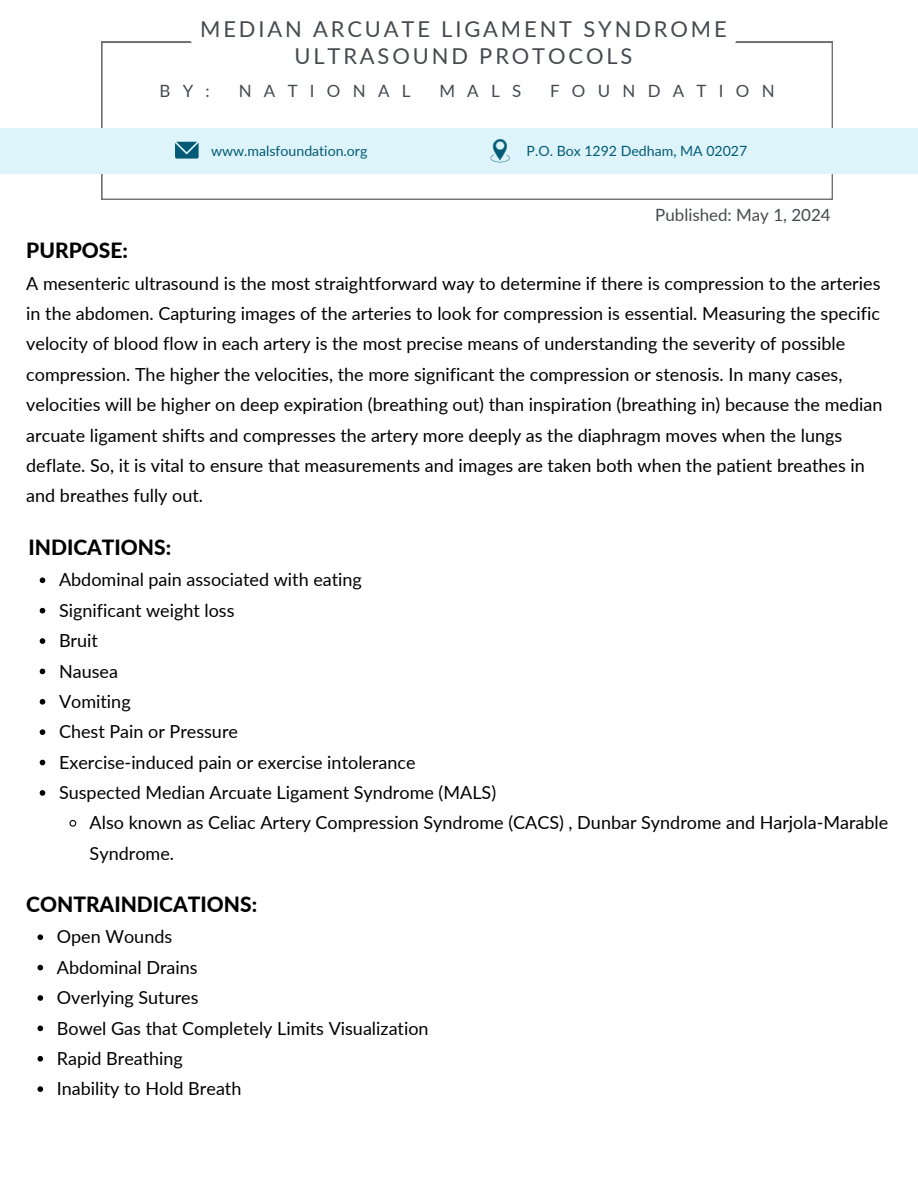
<style>
.page{position:relative;width:918px;height:1188px;background:#fff}
.page>*{position:absolute;margin:0;border:0;box-sizing:border-box;transform-origin:0 0}
.t1{font:21.9px/26.2px "Lato";letter-spacing:.13em;color:#464a4e;text-align:center}
.t2{font:800 21px "Lato";color:#000}
.t3{font:18px/30.3px "Lato";color:#000}
.t4{font:16.95px "Lato";letter-spacing:.725em;color:#464a4e}
.t5{font:16.95px "Lato";color:#464a4e}
.t6{font:14.1px "Lato";color:#035a76}
</style>
<div class="page">
<svg style="left:102px;top:42px;width:731px;height:157px"></svg>
<svg style="left:190px;top:41px;width:547px;height:32px"></svg>
<div style="left:0;top:128px;width:918px;height:46px;background:#ddf5fa"></div>
<svg style="left:175px;top:142px;width:24px;height:17px"></svg>
<svg style="left:491px;top:139px;width:19px;height:23px"></svg>
<svg style="left:40px;top:577px;width:5px;height:6px"></svg>
<svg style="left:40px;top:608px;width:5px;height:5px"></svg>
<svg style="left:40px;top:638px;width:5px;height:6px"></svg>
<svg style="left:40px;top:669px;width:5px;height:5px"></svg>
<svg style="left:40px;top:699px;width:5px;height:6px"></svg>
<svg style="left:40px;top:729px;width:5px;height:6px"></svg>
<svg style="left:40px;top:760px;width:5px;height:5px"></svg>
<svg style="left:40px;top:790px;width:5px;height:6px"></svg>
<svg style="left:69px;top:819px;width:8px;height:8px"></svg>
<svg style="left:37px;top:934px;width:6px;height:6px"></svg>
<svg style="left:37px;top:965px;width:6px;height:5px"></svg>
<svg style="left:37px;top:995px;width:6px;height:6px"></svg>
<svg style="left:37px;top:1026px;width:6px;height:5px"></svg>
<svg style="left:37px;top:1056px;width:6px;height:6px"></svg>
<svg style="left:37px;top:1086px;width:6px;height:6px"></svg>
<h2 class="t1" style="left:200px;top:16px;width:528px">MEDIAN ARCUATE LIGAMENT SYNDROME<br>ULTRASOUND PROTOCOLS</h2>
<h3 class="t4" style="left:160px;top:81px;width:52px">BY:</h3>
<h3 class="t4" style="left:239px;top:81px;width:173px">NATIONAL</h3>
<h3 class="t4" style="left:439px;top:81px;width:83px">MALS</h3>
<h3 class="t4" style="left:550px;top:81px;width:226px">FOUNDATION</h3>
<p class="t6" style="left:211px;top:142px;width:158px">www.malsfoundation.org</p>
<p class="t6" style="left:527px;top:142px;width:222px">P.O. Box 1292 Dedham, MA 02027</p>
<p class="t5" style="left:655px;top:204px;width:177px">Published: May 1, 2024</p>
<p class="t2" style="left:26px;top:237px;width:103px">PURPOSE:</p>
<p class="t3" style="left:26px;top:268px;width:858px">A mesenteric ultrasound is the most straightforward way to determine if there is compression to the arteries in the abdomen. Capturing images of the arteries to look for compression is essential. Measuring the specific velocity of blood flow in each artery is the most precise means of understanding the severity of possible compression. The higher the velocities, the more significant the compression or stenosis. In many cases, velocities will be higher on deep expiration (breathing out) than inspiration (breathing in) because the median arcuate ligament shifts and compresses the artery more deeply as the diaphragm moves when the lungs deflate. So, it is vital to ensure that measurements and images are taken both when the patient breathes in and breathes fully out.</p>
<h4 class="t2" style="left:28px;top:534px;width:144px">INDICATIONS:</h4>
<h4 class="t3" style="left:59px;top:564px;width:304px">Abdominal pain associated with eating</h4>
<h1 class="t3" style="left:59px;top:595px;width:177px">Significant weight loss</h1>
<p class="t3" style="left:59px;top:625px;width:40px">Bruit</p>
<p class="t3" style="left:59px;top:655px;width:60px">Nausea</p>
<p class="t3" style="left:59px;top:686px;width:73px">Vomiting</p>
<p class="t3" style="left:59px;top:716px;width:181px">Chest Pain or Pressure</p>
<p class="t3" style="left:59px;top:747px;width:358px">Exercise-induced pain or exercise intolerance</p>
<p class="t3" style="left:59px;top:777px;width:439px">Suspected Median Arcuate Ligament Syndrome (MALS)</p>
<p class="t3" style="left:90px;top:807px;width:800px">Also known as Celiac Artery Compression Syndrome (CACS) , Dunbar Syndrome and Harjola-Marable<br>Syndrome.</p>
<p class="t2" style="left:26px;top:891px;width:232px">CONTRAINDICATIONS:</p>
<p class="t3" style="left:57px;top:921px;width:117px">Open Wounds</p>
<h1 class="t3" style="left:57px;top:952px;width:142px">Abdominal Drains</h1>
<p class="t3" style="left:57px;top:982px;width:143px">Overlying Sutures</p>
<p class="t3" style="left:57px;top:1012px;width:373px">Bowel Gas that Completely Limits Visualization</p>
<p class="t3" style="left:57px;top:1043px;width:128px">Rapid Breathing</p>
<p class="t3" style="left:57px;top:1073px;width:186px">Inability to Hold Breath</p>
</div>
